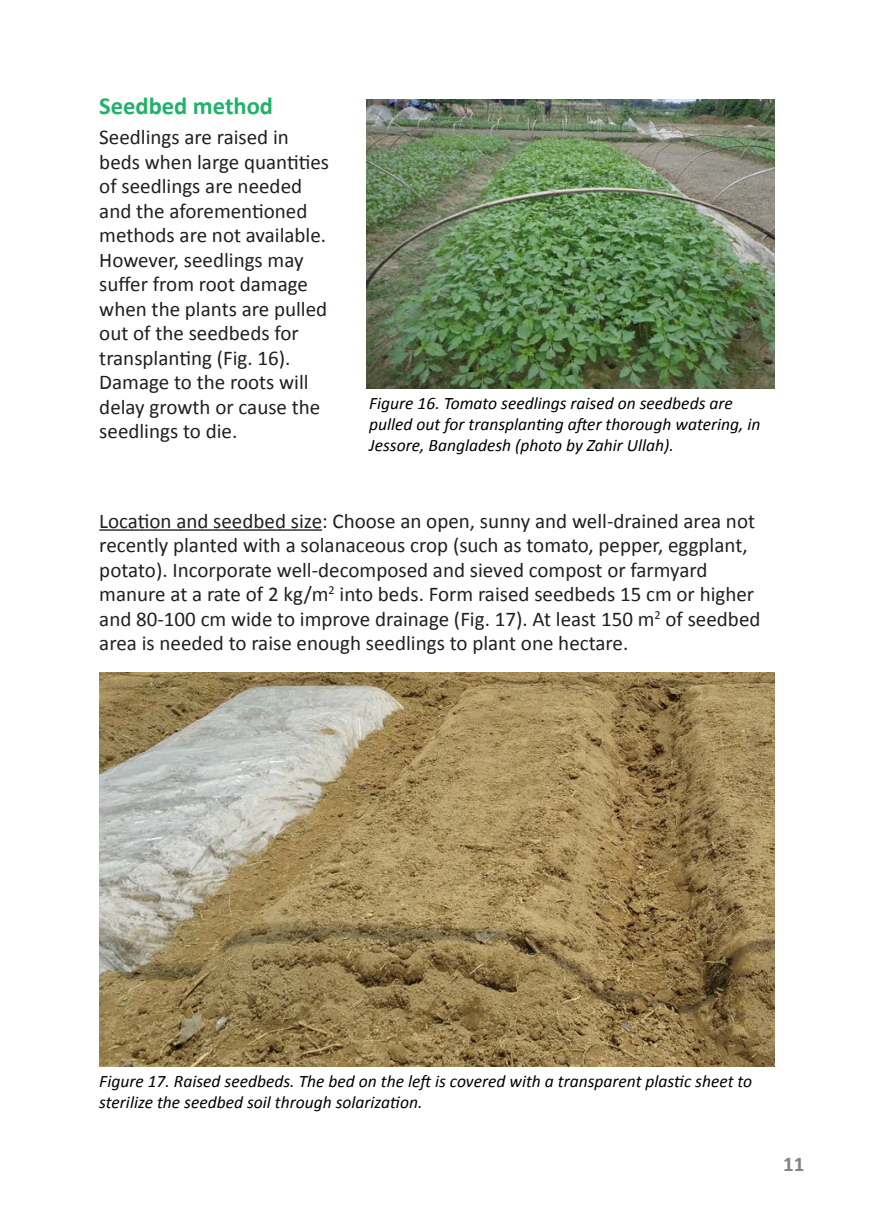
<style>
.page{position:relative;width:874px;height:1216px;background:#fff}
.page>*{position:absolute;margin:0;border:0;box-sizing:border-box;transform-origin:0 0}
.t1{font:700 24.5px "Calibri";color:#1eb26a}
.t2{font:21px/24.5px "Calibri";color:#231f20}
.t3{font:700 21px "Calibri";color:#808285}
.t4{font:italic 17.5px/21px "Calibri";color:#000}
</style>
<div class="page">
<hr style="left:99px;top:529px;width:223px;height:1px;background:#231f20">
<img style="left:366px;top:99px;width:408px;height:289px">
<img style="left:99px;top:673px;width:675px;height:393px">
<p class="t1" style="left:99px;top:90px;width:175px">Seedbed method</p>
<p class="t2" style="left:99px;top:125px;width:231px">Seedlings are raised in beds when large quantities of seedlings are needed and the aforementioned methods are not available.<br>However, seedlings may suffer from root damage when the plants are pulled out of the seedbeds for transplanting (Fig. 16).<br>Damage to the roots will delay growth or cause the seedlings to die.</p>
<p class="t4" style="left:369px;top:392px;width:392px">Figure 16. Tomato seedlings raised on seedbeds are pulled out for transplanting after thorough watering, in<br>Jessore, Bangladesh (photo by Zahir Ullah).</p>
<p class="t2" style="left:99px;top:508px;width:662px">Location and seedbed size: Choose an open, sunny and well-drained area not recently planted with a solanaceous crop (such as tomato, pepper, eggplant, potato). Incorporate well-decomposed and sieved compost or farmyard manure at a rate of 2 kg/m<sup>2</sup> into beds. Form raised seedbeds 15 cm or higher and 80-100 cm wide to improve drainage (Fig. 17). At least 150 m<sup>2</sup> of seedbed area is needed to raise enough seedlings to plant one hectare.</p>
<p class="t4" style="left:99px;top:1070px;width:654px">Figure 17. Raised seedbeds. The bed on the left is covered with a transparent plastic sheet to sterilize the seedbed soil through solarization.</p>
<p class="t3" style="left:782px;top:1150px;width:23px">11</p>
</div>
